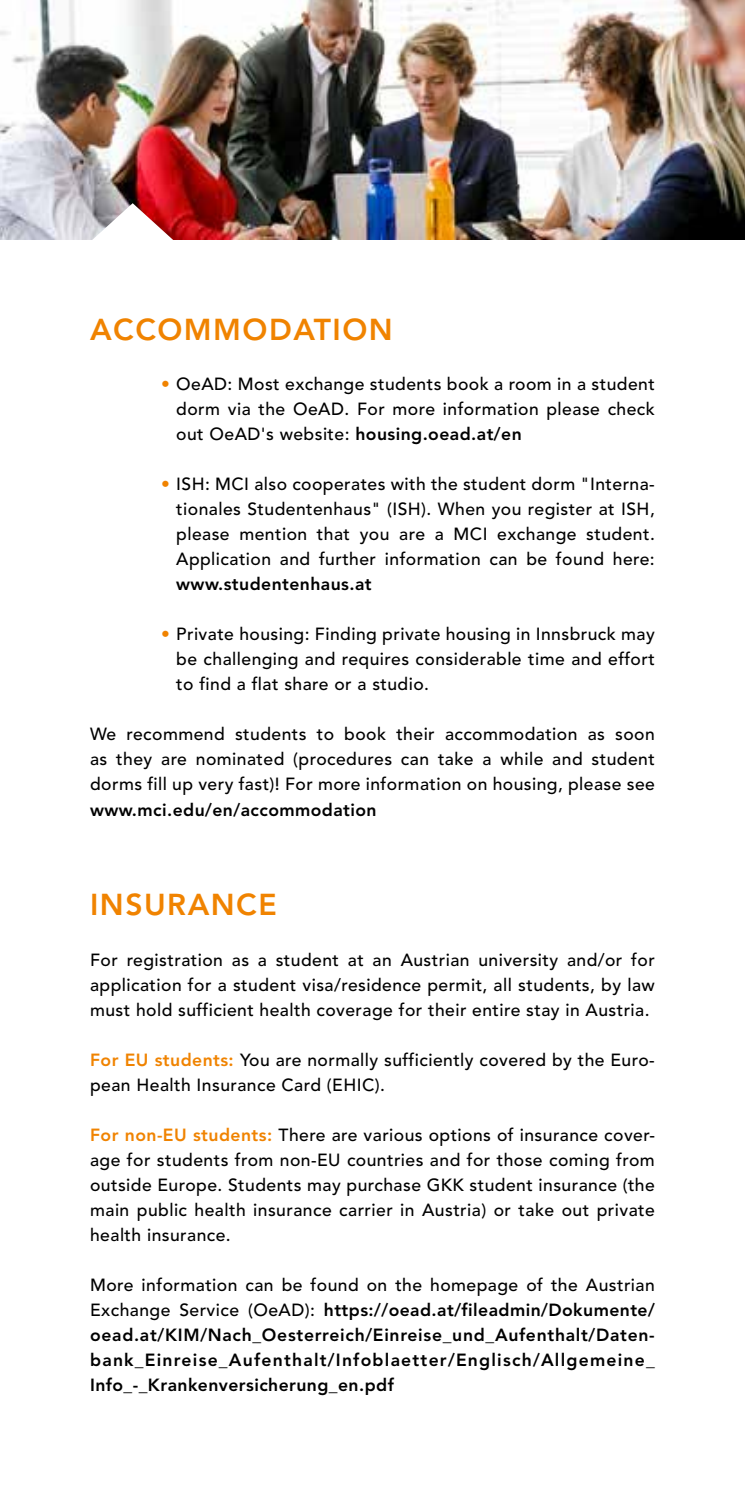
<style>
.page{position:relative;width:745px;height:1489px;background:#fff}
.page>*{position:absolute;margin:0;border:0;box-sizing:border-box;transform-origin:0 0}
.t1{font:800 30px "Avenir";letter-spacing:.05em;color:#f08300}
.t2{font:500 17.5px/25px "Avenir";letter-spacing:.025em;color:#000;text-align:justify}
.t3{font:800 17.5px/25px "Avenir";letter-spacing:.025em;color:#000;text-align:justify}
.s1{color:#f08300}
.s2{font-weight:800}
.s3{font-weight:800;color:#f08300}
.s4{font-weight:500}
</style>
<div class="page">
<img style="left:0;top:0;width:744px;height:239px">
<svg style="left:90px;top:203px;width:85px;height:37px"></svg>
<h1 class="t1" style="left:90px;top:312px;width:304px">ACCOMMODATION</h1>
<p class="t2" style="left:176px;top:372px;width:480px;text-indent:-15px"><span class="s1">•</span> OeAD: Most exchange students book a room in a student dorm via the OeAD. For more information please check out OeAD's website: <span class="s2">housing.oead.at/en</span></p>
<p class="t2" style="left:176px;top:472px;width:480px;text-indent:-15px"><span class="s1">•</span> ISH: MCI also cooperates with the student dorm "Interna&shy;tionales Studentenhaus" (ISH). When you register at ISH, please mention that you are a MCI exchange student.<br>Application and further information can be found here:</p>
<p class="t3" style="left:176px;top:571px;width:197px">www.studentenhaus.at</p>
<p class="t2" style="left:176px;top:622px;width:480px;text-indent:-15px"><span class="s1">•</span> Private housing: Finding private housing in Innsbruck may be challenging and requires considerable time and effort to find a flat share or a studio.</p>
<p class="t2" style="left:90px;top:722px;width:566px">We recommend students to book their accommodation as soon as they are nominated (procedures can take a while and student dorms fill up very fast)! For more information on housing, please see</p>
<p class="t3" style="left:90px;top:796px;width:288px">www.mci.edu/en/accommodation</p>
<h1 class="t1" style="left:90px;top:887px;width:188px">INSURANCE</h1>
<p class="t2" style="left:90px;top:947px;width:566px">For registration as a student at an Austrian university and/or for application for a student visa/residence permit, all students, by law must hold sufficient health coverage for their entire stay in Austria.</p>
<p class="t2" style="left:90px;top:1047px;width:566px"><span class="s3">For EU students:</span> You are normally sufficiently covered by the Euro&shy;pean Health Insurance Card (EHIC).</p>
<p class="t2" style="left:90px;top:1122px;width:566px"><span class="s3">For non-EU students:</span> There are various options of insurance cover&shy;age for students from non-EU countries and for those coming from outside Europe. Students may purchase GKK student insurance (the main public health insurance carrier in Austria) or take out private health insurance.</p>
<p class="t3" style="left:90px;top:1271px;width:566px"><span class="s4">More information can be found on the homepage of the Austrian Exchange Service (OeAD):</span> https://oead.at/fileadmin/Dokumente/ oead.at/KIM/Nach_Oesterreich/Einreise_und_Aufenthalt/Daten&shy;bank_Einreise_Aufenthalt/Infoblaetter/Englisch/Allgemeine_ Info_-_Krankenversicherung_en.pdf</p>
</div>
